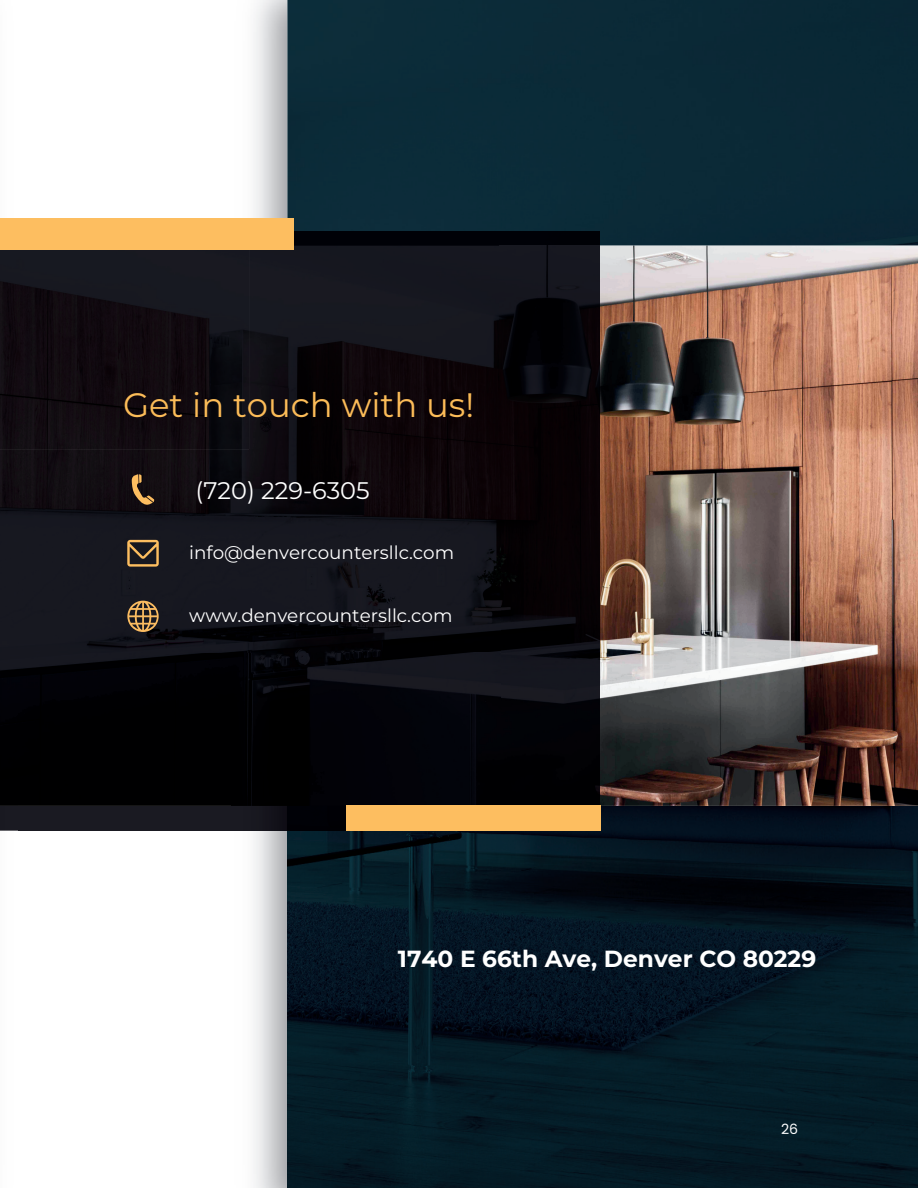
<style>
.page{position:relative;width:918px;height:1188px;background:#fff}
.page>*{position:absolute;margin:0;border:0;box-sizing:border-box;transform-origin:0 0}
.t1{font:33.9px "Montserrat";color:#fcbc58}
.t2{font:24px "Montserrat";color:#fff}
.t3{font:700 23.25px "Montserrat";color:#fff}
.t4{font:18.3px "Montserrat";color:#fff}
.t5{font:14.1px "Poppins";color:#fff}
</style>
<div class="page">
<div style="left:287px;top:0;width:631px;height:246px;background:#0b2a37"></div>
<img style="left:551px;top:806px;width:367px;height:382px">
<img style="left:287px;top:831px;width:264px;height:357px">
<img style="left:600px;top:246px;width:318px;height:560px">
<div style="left:18px;top:806px;width:213px;height:25px;background:#1a1a22"></div>
<img style="left:231px;top:806px;width:115px;height:25px">
<img style="left:0;top:806px;width:18px;height:25px">
<div style="left:294px;top:231px;width:306px;height:15px;background:#000107"></div>
<img style="left:0;top:246px;width:600px;height:560px">
<svg style="left:132px;top:474px;width:22px;height:31px"></svg>
<svg style="left:127px;top:540px;width:32px;height:27px"></svg>
<img style="left:127px;top:601px;width:32px;height:31px">
<div style="left:346px;top:806px;width:254px;height:25px;background:#fdbe60"></div>
<div style="left:0;top:218px;width:294px;height:31px;background:#fdbe60"></div>
<h1 class="t1" style="left:123px;top:381px;width:353px">Get in touch with us!</h1>
<h2 class="t2" style="left:195px;top:474px;width:176px">(720) 229-6305</h2>
<p class="t4" style="left:189px;top:540px;width:267px">info@denvercountersllc.com</p>
<p class="t4" style="left:189px;top:603px;width:265px">www.denvercountersllc.com</p>
<p class="t3" style="left:398px;top:942px;width:420px">1740 E 66th Ave, Denver CO 80229</p>
<p class="t5" style="left:781px;top:1120px;width:19px">26</p>
</div>
